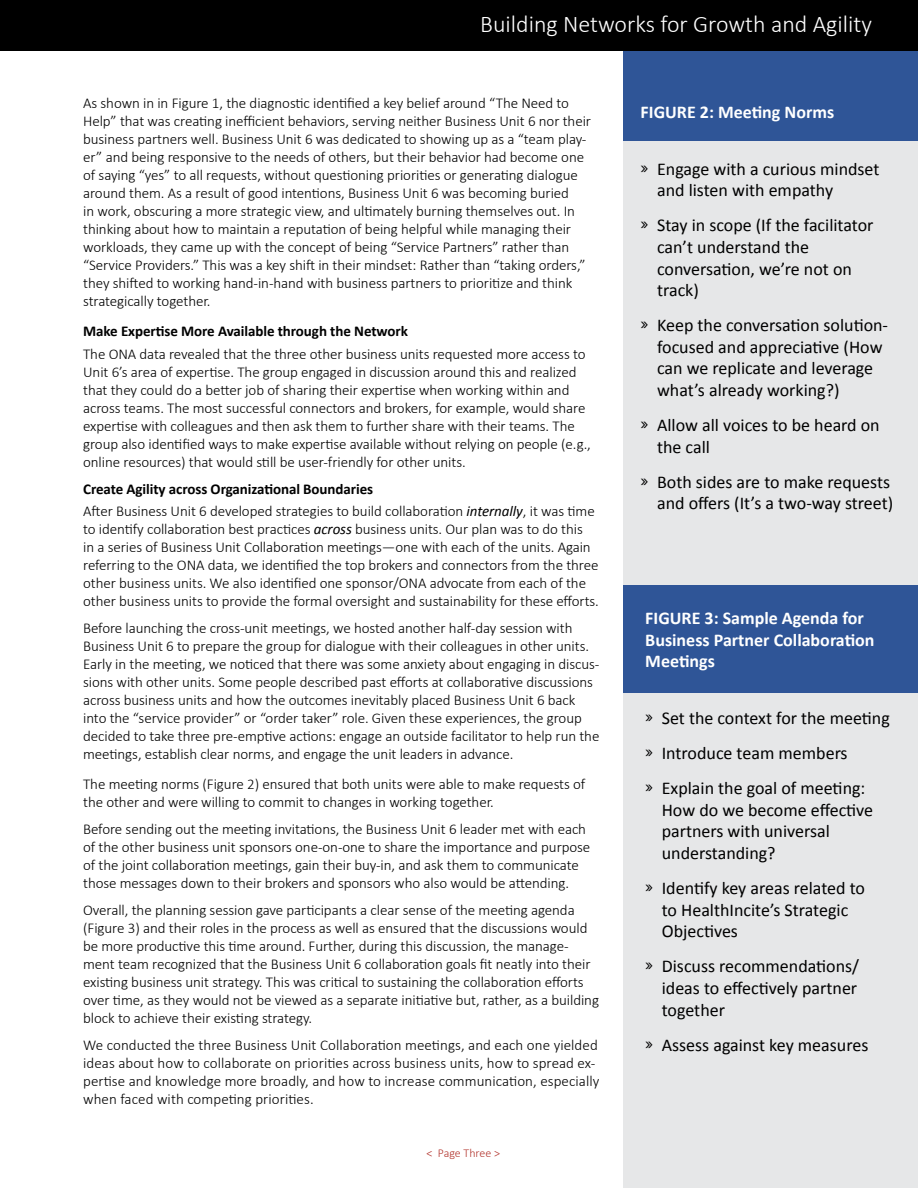
<style>
.page{position:relative;width:918px;height:1188px;background:#fff}
.page>*{position:absolute;margin:0;border:0;box-sizing:border-box;transform-origin:0 0}
.t1{font:300 24px "Calibri";color:#fff}
.t2{font:18px/21.6px "Calibri";color:#000}
.t3{font:700 18px/21.6px "Calibri";color:#fff}
.t4{font:300 15px/18px "Calibri";letter-spacing:-.005em;color:#000}
.t5{font:700 15px "Calibri";letter-spacing:-.005em;color:#000}
.t6{font:300 12px "Calibri";color:#b3362f}
.s1{font-weight:700}
.s2{font-weight:400;font-style:italic}
.s3{font-family:"Proxima Nova"}
</style>
<div class="page">
<div style="left:0;top:0;width:918px;height:51px;background:#000"></div>
<div style="left:623px;top:51px;width:295px;height:1137px;background:#e6e7e8"></div>
<div style="left:623px;top:51px;width:295px;height:89px;background:#2f5597"></div>
<div style="left:623px;top:585px;width:295px;height:108px;background:#2f5597"></div>
<h1 class="t1" style="left:480px;top:10px;width:393px">Building Networks for Growth and Agility</h1>
<p class="t4" style="left:83px;top:94px;width:509px">As shown in in Figure 1, the diagnostic identified a key belief around “The Need to Help” that was creating inefficient behaviors, serving neither Business Unit 6 nor their business partners well. Business Unit 6 was dedicated to showing up as a “team play&shy;er” and being responsive to the needs of others, but their behavior had become one of saying “yes” to all requests, without questioning priorities or generating dialogue around them. As a result of good intentions, Business Unit 6 was becoming buried<br>in work, obscuring a more strategic view, and ultimately burning themselves out. In thinking about how to maintain a reputation of being helpful while managing their workloads, they came up with the concept of being “Service Partners” rather than “Service Providers.” This was a key shift in their mindset: Rather than “taking orders,” they shifted to working hand-in-hand with business partners to prioritize and think strategically together.</p>
<p class="t5" style="left:83px;top:322px;width:326px">Make Expertise More Available through the Network</p>
<p class="t4" style="left:83px;top:344px;width:509px">The ONA data revealed that the three other business units requested more access to Unit 6’s area of expertise. The group engaged in discussion around this and realized that they could do a better job of sharing their expertise when working within and across teams. The most successful connectors and brokers, for example, would share expertise with colleagues and then ask them to further share with their teams. The group also identified ways to make expertise available without relying on people (e.g., online resources) that would still be user-friendly for other units.</p>
<p class="t4" style="left:83px;top:477px;width:513px;line-height:22.5px"><span class="s1">Create Agility across Organizational Boundaries<br></span>After Business Unit 6 developed strategies to build collaboration <span class="s2">internally</span>, it was time</p>
<p class="t4" style="left:83px;top:520px;width:517px">to identify collaboration best practices <span class="s2">across</span> business units. Our plan was to do this<br>in a series of Business Unit Collaboration meetings—one with each of the units. Again referring to the ONA data, we identified the top brokers and connectors from the three other business units. We also identified one sponsor/ONA advocate from each of the other business units to provide the formal oversight and sustainability for these efforts.</p>
<p class="t4" style="left:83px;top:619px;width:518px">Before launching the cross-unit meetings, we hosted another half-day session with Business Unit 6 to prepare the group for dialogue with their colleagues in other units.<br>Early in the meeting, we noticed that there was some anxiety about engaging in discus&shy;sions with other units. Some people described past efforts at collaborative discussions across business units and how the outcomes inevitably placed Business Unit 6 back into the “service provider” or “order taker” role. Given these experiences, the group decided to take three pre-emptive actions: engage an outside facilitator to help run the meetings, establish clear norms, and engage the unit leaders in advance.</p>
<p class="t4" style="left:83px;top:775px;width:504px">The meeting norms (Figure 2) ensured that both units were able to make requests of the other and were willing to commit to changes in working together.</p>
<p class="t4" style="left:83px;top:820px;width:509px">Before sending out the meeting invitations, the Business Unit 6 leader met with each of the other business unit sponsors one-on-one to share the importance and purpose of the joint collaboration meetings, gain their buy-in, and ask them to communicate those messages down to their brokers and sponsors who also would be attending.</p>
<p class="t4" style="left:83px;top:901px;width:517px">Overall, the planning session gave participants a clear sense of the meeting agenda (Figure 3) and their roles in the process as well as ensured that the discussions would be more productive this time around. Further, during this discussion, the manage&shy;ment team recognized that the Business Unit 6 collaboration goals fit neatly into their existing business unit strategy. This was critical to sustaining the collaboration efforts over time, as they would not be viewed as a separate initiative but, rather, as a building block to achieve their existing strategy.</p>
<p class="t4" style="left:83px;top:1036px;width:518px">We conducted the three Business Unit Collaboration meetings, and each one yielded ideas about how to collaborate on priorities across business units, how to spread ex&shy;pertise and knowledge more broadly, and how to increase communication, especially when faced with competing priorities.</p>
<p class="t6" style="left:427px;top:1145px;width:75px">&lt; Page Three &gt;</p>
<p class="t3" style="left:641px;top:101px;width:195px">FIGURE 2: Meeting Norms</p>
<p class="t2" style="left:657px;top:158px;width:224px;text-indent:-17px"><span class="s3">»</span> Engage with a curious mindset and listen with empathy</p>
<p class="t2" style="left:657px;top:215px;width:218px;text-indent:-17px"><span class="s3">»</span> Stay in scope (If the facilitator can’t understand the conversation, we’re not on track)</p>
<p class="t2" style="left:657px;top:314px;width:233px;text-indent:-17px"><span class="s3">»</span> Keep the conversation solution&shy;focused and appreciative (How can we replicate and leverage what’s already working?)</p>
<p class="t2" style="left:657px;top:414px;width:224px;text-indent:-17px"><span class="s3">»</span> Allow all voices to be heard on the call</p>
<p class="t2" style="left:641px;top:471px;width:254px;text-align:right"><span class="s3">»</span> Both sides are to make requests and offers (It’s a two-way street)</p>
<p class="t3" style="left:645px;top:607px;width:231px">FIGURE 3: Sample Agenda for<br>Business Partner Collaboration<br>Meetings</p>
<p class="t2" style="left:645px;top:701px;width:246px;line-height:35.1px"><span class="s3">»</span> -Set the context for the meeting <span class="s3">»</span> -Introduce team members<br><span class="s3">»</span> -Explain the goal of meeting:</p>
<p class="t2" style="left:662px;top:799px;width:213px">How do we become effective partners with universal understanding?</p>
<p class="t2" style="left:662px;top:877px;width:205px;text-indent:-17px"><span class="s3">»</span> Identify key areas related to to HealthIncite’s Strategic<br>Objectives</p>
<p class="t2" style="left:662px;top:956px;width:199px;text-align:justify;text-indent:-17px"><span class="s3">»</span> -Discuss recommendations/ ideas to effectively partner together</p>
<p class="t2" style="left:645px;top:1034px;width:225px"><span class="s3">»</span> -Assess against key measures</p>
</div>
